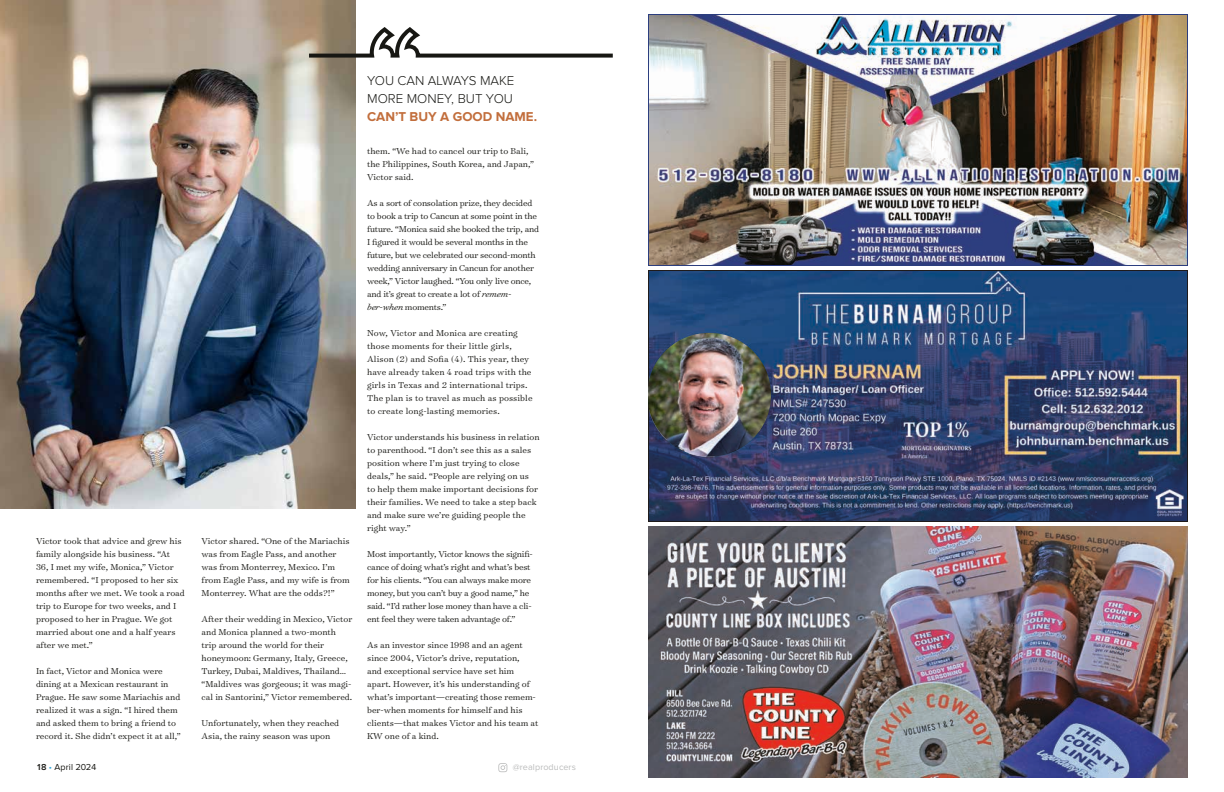
<style>
.page{position:relative;width:1224px;height:792px;background:#fff}
.page>*{position:absolute;margin:0;border:0;box-sizing:border-box;transform-origin:0 0}
.t1{font:300 13.3px/17.8px "Proxima Nova";color:#171713}
.t2{font:700 13.3px "Proxima Nova";color:#c26e3c}
.t3{font:300 9.8px/13px "Surveyor Text";color:#171713}
.t4{font:300 9.8px/13px "Surveyor Text";letter-spacing:-.02em;color:#171713}
.t5{font:9px "Proxima Nova";letter-spacing:.01em;color:#bbbcbc}
.t6{font:9px "Proxima Nova";letter-spacing:.01em;color:#171713}
.s1{font-style:italic}
.s2{font-weight:600}
.s3{color:#31a5d9}
</style>
<div class="page">
<svg style="left:498px;top:763px;width:9px;height:9px"></svg>
<img style="left:648px;top:270px;width:540px;height:252px">
<img style="left:648px;top:333px;width:123px;height:124px">
<img style="left:648px;top:14px;width:540px;height:252px">
<img style="left:0;top:0;width:355px;height:509px">
<svg style="left:305px;top:24px;width:308px;height:36px"></svg>
<img style="left:648px;top:526px;width:540px;height:252px">
<p class="t3" style="left:36px;top:534px;width:150px">Victor took that advice and grew his family alongside his business. “At<br>36, I met my wife, Monica,” Victor remembered. “I proposed to her six months after we met. We took a road trip to Europe for two weeks, and I proposed to her in Prague. We got married about one and a half years after we met.”</p>
<p class="t3" style="left:36px;top:664px;width:146px">In fact, Victor and Monica were dining at a Mexican restaurant in Prague. He saw some Mariachis and realized it was a sign. “I hired them and asked them to bring a friend to record it. She didn’t expect it at all,”</p>
<p class="t3" style="left:202px;top:534px;width:150px">Victor shared. “One of the Mariachis was from Eagle Pass, and another was from Monterrey, Mexico. I’m from Eagle Pass, and my wife is from Monterrey. What are the odds?!”</p>
<p class="t3" style="left:202px;top:612px;width:152px">After their wedding in Mexico, Victor and Monica planned a two-month trip around the world for their honeymoon: Germany, Italy, Greece, Turkey, Dubai, Maldives, Thailand… “Maldives was gorgeous; it was magi&shy;cal in Santorini,” Victor remembered.</p>
<p class="t3" style="left:202px;top:716px;width:139px">Unfortunately, when they reached<br>Asia, the rainy season was upon</p>
<h1 class="t1" style="left:367px;top:72px;width:149px">YOU CAN ALWAYS MAKE<br>MORE MONEY, BUT YOU</h1>
<h1 class="t2" style="left:367px;top:110px;width:171px">CAN’T BUY A GOOD NAME.</h1>
<p class="t3" style="left:367px;top:144px;width:168px">them. “We had to cancel our trip to Bali, the Philippines, South Korea, and Japan,”<br>Victor said.</p>
<p class="t4" style="left:367px;top:196px;width:173px">As a sort of consolation prize, they decided to book a trip to Cancun at some point in the future. “Monica said she booked the trip, and I figured it would be several months in the future, but we celebrated our second-month wedding anniversary in Cancun for another week,” Victor laughed. “You only live once, and it’s great to create a lot of <span class="s1">remem&shy;ber-when</span> moments.”</p>
<p class="t3" style="left:367px;top:326px;width:167px">Now, Victor and Monica are creating those moments for their little girls, Alison (2) and Sofia (4). This year, they have already taken 4 road trips with the girls in Texas and 2 international trips.<br>The plan is to travel as much as possible to create long-lasting memories.</p>
<p class="t3" style="left:367px;top:430px;width:174px">Victor understands his business in relation to parenthood. “I don’t see this as a sales position where I’m just trying to close deals,” he said. “People are relying on us to help them make important decisions for their families. We need to take a step back and make sure we’re guiding people the right way.”</p>
<p class="t4" style="left:367px;top:547px;width:167px">Most importantly, Victor knows the signifi&shy;cance of doing what’s right and what’s best for his clients. “You can always make more money, but you can’t buy a good name,” he said. “I’d rather lose money than have a cli&shy;ent feel they were taken advantage of.”</p>
<p class="t3" style="left:367px;top:638px;width:173px">As an investor since 1998 and an agent since 2004, Victor’s drive, reputation,<br>and exceptional service have set him apart. However, it’s his understanding of what’s important—creating those remem&shy;ber-when moments for himself and his clients—that makes Victor and his team at KW one of a kind.</p>
<p class="t6" style="left:36px;top:762px;width:62px"><span class="s2">18</span> <span class="s3">•</span> April 2024</p>
<p class="t5" style="left:513px;top:762px;width:65px">@realproducers</p>
</div>
